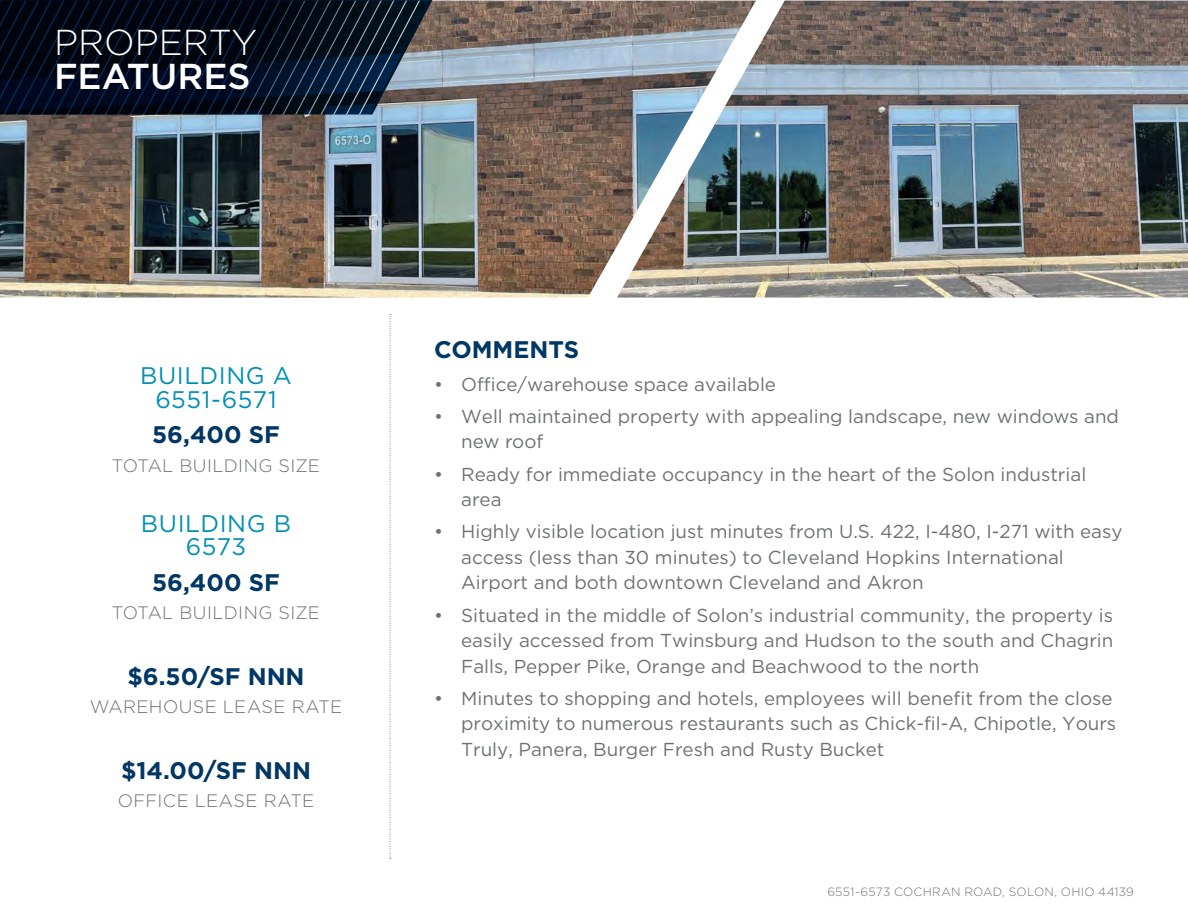
<style>
.page{position:relative;width:1188px;height:918px;background:#fff}
.page>*{position:absolute;margin:0;border:0;box-sizing:border-box;transform-origin:0 0}
.t1{font:300 36px "Gotham";color:#fff}
.t2{font:500 36px "Gotham";color:#fff}
.t3{font:700 24px "Gotham";color:#003764}
.t4{font:24px/23.2px "Gotham";letter-spacing:.025em;color:#0090b3;text-align:center}
.t5{font:18.75px/25.5px "Gotham";color:#707271}
.t6{font:300 18px "Gotham";letter-spacing:.02em;color:#6e7171}
.t7{font:300 12px "Gotham";letter-spacing:.02em;color:#6e7171}
.s1{color:#6e7171}
</style>
<div class="page">
<svg style="left:390px;top:314px;width:1px;height:545px"></svg>
<img style="left:0;top:1px;width:617px;height:297px">
<img style="left:617px;top:1px;width:571px;height:297px">
<svg style="left:0;top:1px;width:441px;height:113px;background:#101b2b"></svg>
<h1 class="t1" style="left:54px;top:19px;width:205px">PROPERTY</h1>
<h1 class="t2" style="left:54px;top:53px;width:198px">FEATURES</h1>
<p class="t4" style="left:140px;top:364px;width:153px">BUILDING A<br>6551-6571</p>
<p class="t3" style="left:152px;top:419px;width:129px">56,400 SF</p>
<p class="t6" style="left:112px;top:454px;width:210px">TOTAL BUILDING SIZE</p>
<p class="t4" style="left:141px;top:512px;width:152px">BUILDING B<br>6573</p>
<p class="t3" style="left:152px;top:567px;width:129px">56,400 SF</p>
<p class="t6" style="left:112px;top:602px;width:210px">TOTAL BUILDING SIZE</p>
<p class="t3" style="left:126px;top:661px;width:181px">$6.00/SF NNN</p>
<p class="t6" style="left:118px;top:696px;width:198px">OFFICE LEASE RATE</p>
<p class="t3" style="left:166px;top:660px;width:17px">5</p>
<p class="t6" style="left:90px;top:695px;width:254px">WAREHOUS LEASE RATE</p>
<p class="t3" style="left:121px;top:755px;width:191px">$14.00/SF NNN</p>
<p class="t6" style="left:90px;top:790px;width:254px">WAREHOUSE LEASE RATE</p>
<p class="t6" style="left:118px;top:790px;width:198px">OFFICE L ASE RATE</p>
<p class="t3" style="left:434px;top:334px;width:146px">COMMENTS</p>
<p class="t5" style="left:434px;top:371px;width:343px">• Office/warehouse space available</p>
<p class="t5" style="left:461px;top:404px;width:659px;text-indent:-27px">• Well maintained property with appealing landscape, <span class="s1">new windows and new roof</span></p>
<p class="t5" style="left:461px;top:461px;width:627px;text-indent:-27px">• Ready for immediate occupancy in the heart of the Solon industrial area</p>
<p class="t5" style="left:461px;top:519px;width:663px;text-indent:-27px">• Highly visible location just minutes from U.S. 422, I-480, I-271 with easy access (less than 30 minutes) to Cleveland Hopkins International<br>Airport and both downtown Cleveland and Akron</p>
<p class="t5" style="left:461px;top:602px;width:654px;text-align:justify;text-indent:-27px">• Situated in the middle of Solon’s industrial community, the property is easily accessed from Twinsburg and Hudson to the south and Chagrin Falls, Pepper Pike, Orange and Beachwood to the north</p>
<p class="t5" style="left:461px;top:686px;width:657px;text-indent:-27px">• Minutes to shopping and hotels, employees will benefit from the close proximity to numerous restaurants such as Chick-fil-A, Chipotle, Yours<br>Truly, Panera, Burger Fresh and Rusty Bucket</p>
<p class="t7" style="left:827px;top:885px;width:308px">6551-6573 COCHRAN ROAD, SOLON, OHIO 44139</p>
</div>
